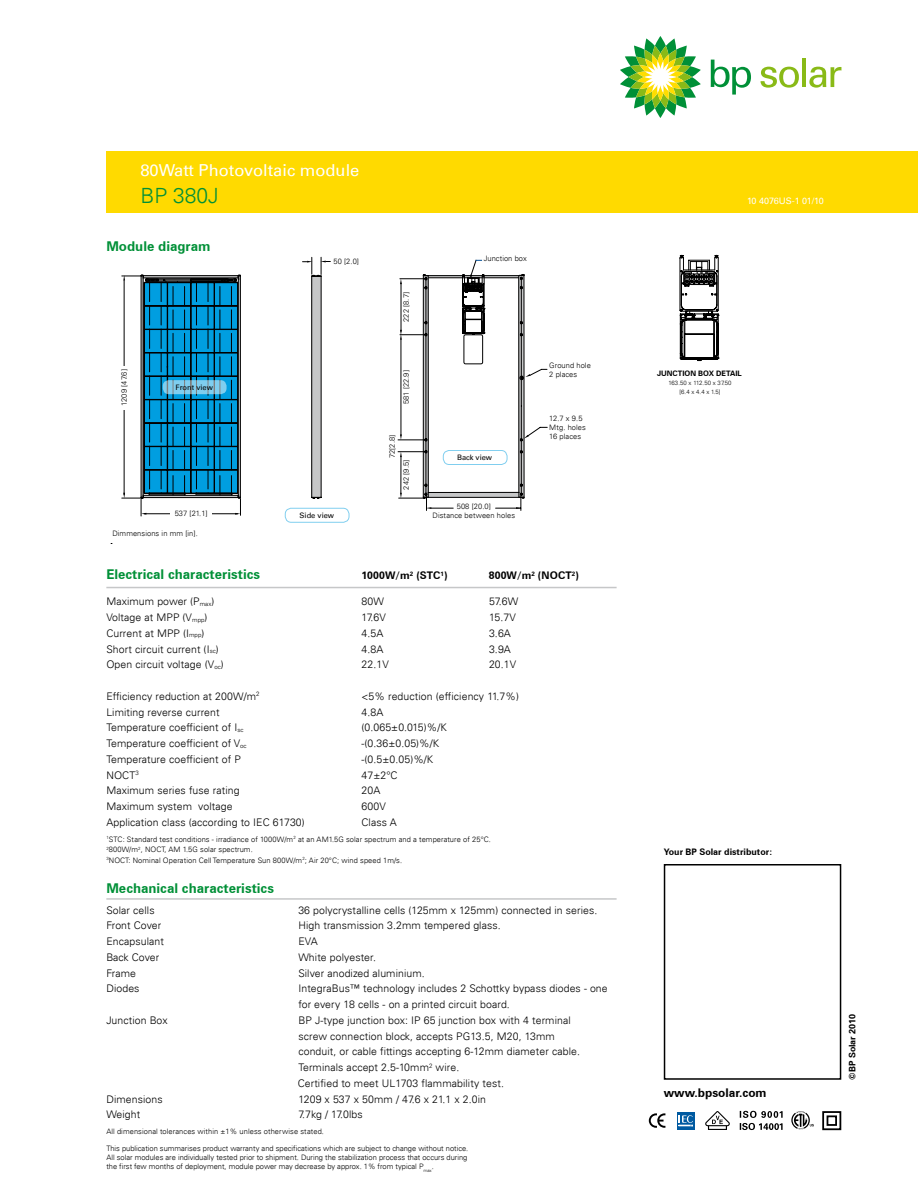
<style>
.page{position:relative;width:918px;height:1188px;background:#fff}
.page>*{position:absolute;margin:0;border:0;box-sizing:border-box;transform-origin:0 0}
.t1{font:300 21px "Univers 45";color:#009037}
.t2{font:16.5px "Univers 55 Roman";color:#fff}
.t3{font:700 13.5px "Univers 65 BT";color:#009037}
.t4{font:700 12px "Univers 65 BT";color:#000}
.t5{font:300 10.5px/15.8px "Univers 45";letter-spacing:.01em;color:#000}
.t6{font:700 10.5px "Univers 65 BT";letter-spacing:.01em;color:#000}
.t7{font:300 10.5px "Univers 45";letter-spacing:-.01em;color:#000}
.t8{font:700 9px "Univers 65 BT";color:#000}
.t9{font:9px "Univers 55 Roman";letter-spacing:-.02em;color:#fff}
.t10{font:300 7.5px/9px "Univers 45";letter-spacing:.01em;color:#000}
.t11{font:7.5px "Univers 55 Roman";color:#000}
.t12{font:700 7.5px "Univers 65 BT";color:#000}
.t13{font:300 6px/9px "Univers 45";letter-spacing:.01em;color:#000;text-align:center}
.s1{font-size:6.15px}
</style>
<div class="page">
<div style="left:312px;top:276px;width:9px;height:222px;background:#c6c7c8"></div>
<hr style="left:321px;top:276px;width:1px;height:221px;background:#000">
<hr style="left:311px;top:276px;width:1px;height:222px;background:#000">
<svg style="left:303px;top:257px;width:27px;height:20px"></svg>
<div style="left:285px;top:508px;width:64px;height:14px;border:1px solid #009ee0;border-radius:6px"></div>
<svg style="left:398px;top:260px;width:149px;height:250px"></svg>
<div style="left:106px;top:151px;width:812px;height:62px;background:#ffda00"></div>
<hr style="left:106px;top:587px;width:511px;height:1px;background:#c6c7c8">
<hr style="left:106px;top:898px;width:511px;height:2px;background:#c6c7c8">
<div style="left:664px;top:864px;width:177px;height:216px;border:2px solid #000"></div>
<svg style="left:110px;top:275px;width:131px;height:269px"></svg>
<hr style="left:718px;top:258px;width:1px;height:52px;background:#000">
<svg style="left:680px;top:255px;width:38px;height:106px"></svg>
<svg style="left:791px;top:1111px;width:23px;height:18px"></svg>
<svg style="left:740px;top:1111px;width:43px;height:19px"></svg>
<svg style="left:705px;top:1111px;width:25px;height:19px"></svg>
<svg style="left:649px;top:1113px;width:16px;height:15px"></svg>
<svg style="left:677px;top:1112px;width:18px;height:18px"></svg>
<svg style="left:677px;top:1112px;width:17px;height:17px"></svg>
<svg style="left:679px;top:1115px;width:14px;height:12px"></svg>
<div style="left:822px;top:1111px;width:19px;height:19px;border:2px solid #000"></div>
<div style="left:827px;top:1115px;width:10px;height:11px;border:2px solid #000"></div>
<svg style="left:620px;top:36px;width:81px;height:82px"></svg>
<svg style="left:711px;top:60px;width:40px;height:35px"></svg>
<svg style="left:761px;top:67px;width:38px;height:21px"></svg>
<hr style="left:802px;top:59px;width:4px;height:28px;background:#89ba17">
<svg style="left:809px;top:67px;width:32px;height:21px"></svg>
<h2 class="t2" style="left:140px;top:160px;width:221px">80Watt Photovoltaic module</h2>
<h1 class="t1" style="left:140px;top:183px;width:80px">BP 380J</h1>
<p class="t3" style="left:106px;top:238px;width:106px">Module diagram</p>
<p class="t10" style="left:120px;top:406px;width:38px;rotate:-90deg">1209 [47.6]</p>
<p class="t11" style="left:176px;top:383px;width:39px">Front view</p>
<p class="t10" style="left:175px;top:509px;width:34px">537 [21.1]</p>
<p class="t10" style="left:334px;top:257px;width:27px">50 [2.0]</p>
<p class="t11" style="left:300px;top:511px;width:36px">Side view</p>
<p class="t10" style="left:402px;top:322px;width:31px;rotate:-90deg">222 [8.7]</p>
<p class="t10" style="left:402px;top:404px;width:36px;rotate:-90deg">581 [22.9]</p>
<p class="t10" style="left:388px;top:458px;width:25px;rotate:-90deg">72[2.8]</p>
<p class="t10" style="left:402px;top:490px;width:31px;rotate:-90deg">242 [9.5]</p>
<p class="t10" style="left:484px;top:254px;width:45px">Junction box</p>
<p class="t11" style="left:457px;top:453px;width:37px">Back view</p>
<p class="t10" style="left:433px;top:502px;width:84px;text-align:center">508 [20.0]<br>Distance between holes</p>
<p class="t10" style="left:549px;top:360px;width:43px">Ground hole<br>2 places</p>
<p class="t10" style="left:549px;top:414px;width:38px">12.7 x 9.5<br>Mtg. holes<br>16 places</p>
<p class="t10" style="left:112px;top:529px;width:87px">Dimmensions in mm [in].</p>
<p class="t3" style="left:106px;top:566px;width:155px">Electrical characteristics</p>
<p class="t6" style="left:361px;top:569px;width:88px">1000W/m<sup>2</sup> (STC<sup>1</sup>)</p>
<p class="t6" style="left:489px;top:569px;width:91px">800W/m<sup>2</sup> (NOCT<sup>2</sup>)</p>
<p class="t5" style="left:106px;top:594px;width:110px">Maximum power (P<span class="s1">max</span>)</p>
<p class="t5" style="left:361px;top:594px;width:24px">80W</p>
<p class="t5" style="left:489px;top:594px;width:31px">57.6W</p>
<p class="t5" style="left:106px;top:609px;width:103px">Voltage at MPP (V<span class="s1">mpp</span>)</p>
<p class="t5" style="left:361px;top:609px;width:26px">17.6V</p>
<p class="t5" style="left:489px;top:609px;width:28px">15.7V</p>
<p class="t5" style="left:106px;top:625px;width:100px">Current at MPP (I<span class="s1">mpp</span>)</p>
<p class="t5" style="left:361px;top:625px;width:23px">4.5A</p>
<p class="t5" style="left:489px;top:625px;width:23px">3.6A</p>
<p class="t5" style="left:106px;top:641px;width:114px">Short circuit current (I<span class="s1">sc</span>)</p>
<p class="t5" style="left:361px;top:641px;width:23px">4.8A</p>
<p class="t5" style="left:489px;top:641px;width:23px">3.9A</p>
<p class="t5" style="left:106px;top:657px;width:119px">Open circuit voltage (V<span class="s1">oc</span>)</p>
<p class="t5" style="left:361px;top:657px;width:29px">22.1V</p>
<p class="t5" style="left:489px;top:657px;width:29px">20.1V</p>
<p class="t5" style="left:106px;top:688px;width:155px">Efficiency reduction at 200W/m<sup>2</sup></p>
<p class="t5" style="left:361px;top:688px;width:159px">&lt;5% reduction (efficiency 11.7%)</p>
<p class="t5" style="left:106px;top:704px;width:115px">Limiting reverse current</p>
<p class="t5" style="left:361px;top:704px;width:23px">4.8A</p>
<p class="t5" style="left:106px;top:720px;width:139px">Temperature coefficient of I<span class="s1">sc</span></p>
<p class="t5" style="left:361px;top:720px;width:87px">(0.065±0.015)%/K</p>
<p class="t5" style="left:106px;top:735px;width:142px">Temperature coefficient of V<span class="s1">oc</span></p>
<p class="t5" style="left:361px;top:735px;width:79px">-(0.36±0.05)%/K</p>
<p class="t5" style="left:106px;top:751px;width:136px">Temperature coefficient of P</p>
<p class="t5" style="left:361px;top:751px;width:73px">-(0.5±0.05)%/K</p>
<p class="t5" style="left:106px;top:767px;width:34px">NOCT<sup>3</sup></p>
<p class="t5" style="left:361px;top:767px;width:38px">47±2°C</p>
<p class="t5" style="left:106px;top:783px;width:135px">Maximum series fuse rating</p>
<p class="t5" style="left:361px;top:783px;width:20px">20A</p>
<p class="t5" style="left:106px;top:798px;width:128px">Maximum system voltage</p>
<p class="t5" style="left:361px;top:798px;width:26px">600V</p>
<p class="t5" style="left:106px;top:814px;width:200px">Application class (according to IEC 61730)</p>
<p class="t5" style="left:361px;top:814px;width:37px">Class A</p>
<p class="t10" style="left:106px;top:834px;width:386px;line-height:10.5px"><sup>1</sup>STC: Standard test conditions - irradiance of 1000W/m<sup>2</sup> at an AM1.5G solar spectrum and a temperature of 25°C.<br><sup>2</sup>800W/m<sup>2</sup>, NOCT, AM 1.5G solar spectrum.<br><sup>3</sup>NOCT: Nominal Operation Cell Temperature Sun 800W/m<sup>2</sup>; Air 20°C; wind speed 1m/s.</p>
<p class="t3" style="left:106px;top:880px;width:169px">Mechanical characteristics</p>
<p class="t5" style="left:106px;top:902px;width:50px">Solar cells</p>
<p class="t5" style="left:298px;top:902px;width:300px">36 polycrystalline cells (125mm x 125mm) connected in series.</p>
<p class="t5" style="left:106px;top:918px;width:56px">Front Cover</p>
<p class="t5" style="left:298px;top:918px;width:204px">High transmission 3.2mm tempered glass.</p>
<p class="t5" style="left:106px;top:934px;width:59px">Encapsulant</p>
<p class="t5" style="left:298px;top:934px;width:21px">EVA</p>
<p class="t7" style="left:106px;top:951px;width:54px">Back Cover</p>
<p class="t5" style="left:298px;top:949px;width:79px">White polyester.</p>
<p class="t5" style="left:106px;top:965px;width:31px">Frame</p>
<p class="t5" style="left:298px;top:965px;width:128px">Silver anodized aluminium.</p>
<p class="t5" style="left:106px;top:981px;width:35px">Diodes</p>
<p class="t5" style="left:298px;top:981px;width:311px">IntegraBus™ technology includes 2 Schottky bypass diodes - one for every 18 cells - on a printed circuit board.</p>
<p class="t5" style="left:106px;top:1012px;width:63px">Junction Box</p>
<p class="t5" style="left:298px;top:1012px;width:284px">BP J-type junction box: IP 65 junction box with 4 terminal screw connection block, accepts PG13.5, M20, 13mm conduit, or cable fittings accepting 6-12mm diameter cable.<br>Terminals accept 2.5-10mm<sup>2</sup> wire.<br>Certified to meet UL1703 flammability test.</p>
<p class="t5" style="left:106px;top:1091px;width:58px">Dimensions</p>
<p class="t5" style="left:298px;top:1091px;width:189px">1209 x 537 x 50mm / 47.6 x 21.1 x 2.0in</p>
<p class="t5" style="left:106px;top:1107px;width:35px">Weight</p>
<p class="t5" style="left:298px;top:1107px;width:66px">7.7kg / 17.0lbs</p>
<p class="t10" style="left:106px;top:1127px;width:219px">All dimensional tolerances within ±1% unless otherwise stated.</p>
<p class="t10" style="left:106px;top:1144px;width:364px">This publication summarises product warranty and specifications which are subject to change without notice.<br>All solar modules are individually tested prior to shipment. During the stabilization process that occurs during the first few months of deployment, module power may decrease by approx. 1% from typical P<sub>max</sub>.</p>
<p class="t9" style="left:747px;top:195px;width:78px">10 4076US-1 01/10</p>
<p class="t12" style="left:657px;top:369px;width:86px">JUNCTION BOX DETAIL</p>
<p class="t13" style="left:668px;top:379px;width:65px">163.50 x 112.50 x 37.50 [6.4 x 4.4 x 1.5]</p>
<p class="t8" style="left:664px;top:846px;width:110px">Your BP Solar distributor:</p>
<p class="t4" style="left:664px;top:1085px;width:104px">www.bpsolar.com</p>
<p class="t8" style="left:847px;top:1080px;width:68px;rotate:-90deg">©BP Solar 2010</p>
</div>
